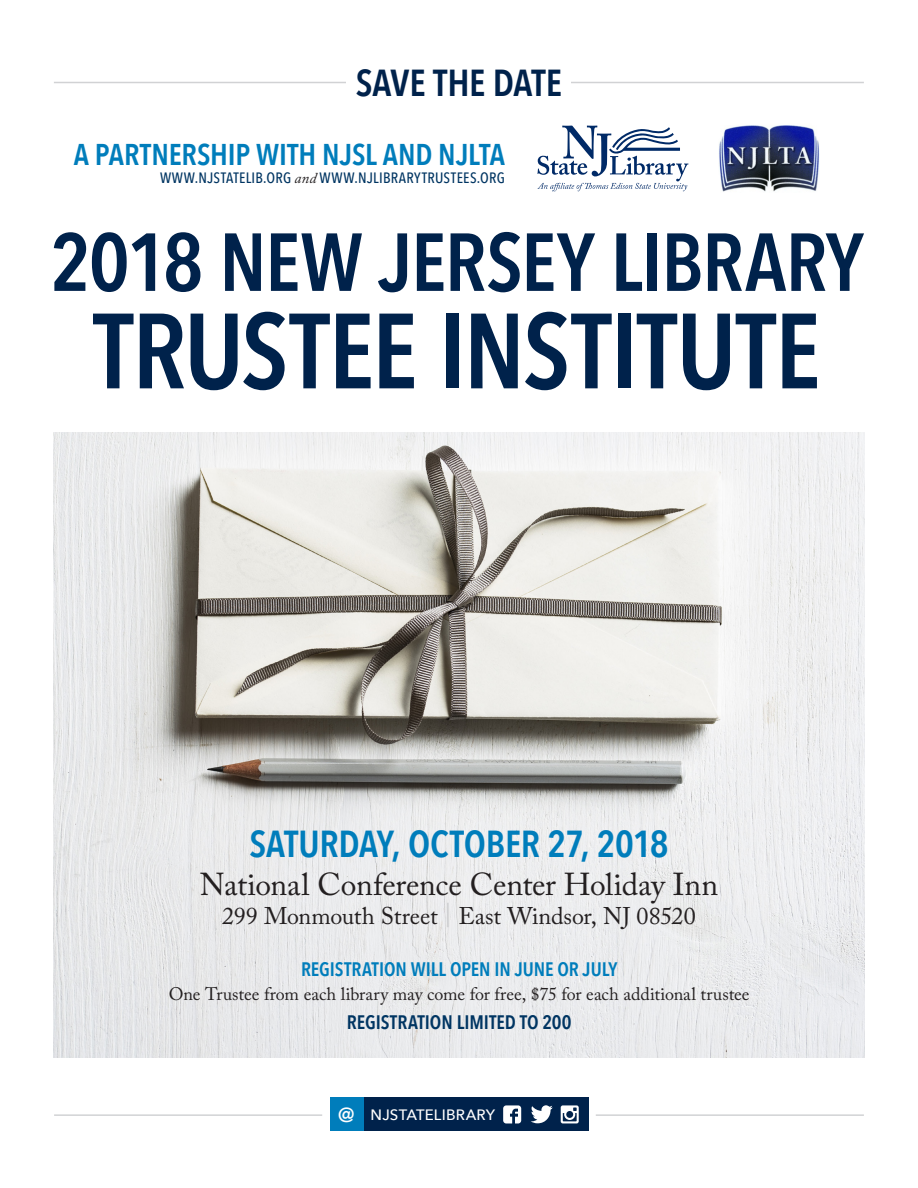
<style>
.page{position:relative;width:918px;height:1188px;background:#fff}
.page>*{position:absolute;margin:0;border:0;box-sizing:border-box;transform-origin:0 0}
.t1{font:600 105.6px "Avenir Next Condensed";letter-spacing:-.01em;color:#00224b}
.t2{font:600 81.15px "Avenir Next Condensed";letter-spacing:-.02em;color:#00224b}
.t3{font:600 37.5px "Avenir Next Condensed";letter-spacing:-.01em;color:#007dbb}
.t4{font:600 37.5px "Avenir Next Condensed";letter-spacing:-.005em;color:#00224b}
.t5{font:31.5px "Adobe Caslon Pro";letter-spacing:-.01em;color:#231f20}
.t6{font:600 30px "Avenir Next Condensed";letter-spacing:-.01em;color:#007dbb}
.t7{font:24px "Adobe Caslon Pro";letter-spacing:-.005em;color:#231f20}
.t8{font:600 19.5px "Avenir Next Condensed";letter-spacing:-.005em;color:#007dbb}
.t9{font:600 19.5px "Avenir Next Condensed";letter-spacing:-.005em;color:#003562}
.t10{font:18px "Adobe Caslon Pro";letter-spacing:-.005em;color:#231f20}
.t11{font:500 15px "Avenir Next Condensed";letter-spacing:.025em;color:#003562}
.t12{font:500 15px "Avenir Next";letter-spacing:.01em;color:#fff}
.s1{font-family:"Adobe Caslon Pro";font-weight:400;font-style:italic;color:#231f20}
.s2{color:#c7c8ca}
.s3{font-size:20.4px}
</style>
<div class="page">
<hr style="left:54px;top:82px;width:810px;height:1px;background:#d1d2d4">
<hr style="left:596px;top:1114px;width:268px;height:2px;background:#d1d2d4">
<hr style="left:54px;top:1114px;width:268px;height:2px;background:#d1d2d4">
<img style="left:54px;top:432px;width:811px;height:625px">
<div style="left:363px;top:1098px;width:226px;height:33px;background:#00224b"></div>
<div style="left:330px;top:1098px;width:33px;height:33px;background:#007dbb"></div>
<svg style="left:503px;top:1105px;width:18px;height:18px"></svg>
<svg style="left:561px;top:1105px;width:18px;height:18px"></svg>
<svg style="left:531px;top:1105px;width:22px;height:18px"></svg>
<div style="left:347px;top:54px;width:224px;height:56px;background:#fff"></div>
<svg style="left:537px;top:126px;width:151px;height:65px"></svg>
<img style="left:719px;top:125px;width:101px;height:67px">
<p class="t4" style="left:356px;top:50px;width:208px">SAVE THE DATE</p>
<p class="t6" style="left:74px;top:129px;width:432px">A PARTNERSHIP WITH NJSL AND NJLTA</p>
<p class="t11" style="left:160px;top:169px;width:346px">WWW.NJSTATELIB.ORG <span class="s1">and</span> WWW.NJLIBRARYTRUSTEES.ORG</p>
<p class="t2" style="left:50px;top:192px;width:815px">2018 NEW JERSEY LIBRARY</p>
<p class="t1" style="left:93px;top:260px;width:729px">TRUSTEE INSTITUTE</p>
<p class="t3" style="left:249px;top:811px;width:421px">SATURDAY, OCTOBER 27, 2018</p>
<p class="t5" style="left:200px;top:865px;width:520px">National Conference Center Holiday Inn</p>
<p class="t7" style="left:222px;top:901px;width:475px">299 Monmouth Street <span class="s2">|</span> East Windsor, NJ 08520</p>
<p class="t8" style="left:301px;top:952px;width:318px">REGISTRATION WILL OPEN IN JUNE OR JULY</p>
<p class="t10" style="left:169px;top:983px;width:582px">One Trustee from each library may come for free, $75 for each additional trustee</p>
<p class="t9" style="left:347px;top:1005px;width:226px">REGISTRATION LIMITED TO 200</p>
<p class="t12" style="left:338px;top:1102px;width:158px"><span class="s3">@</span> NJSTATELIBRARY</p>
</div>
